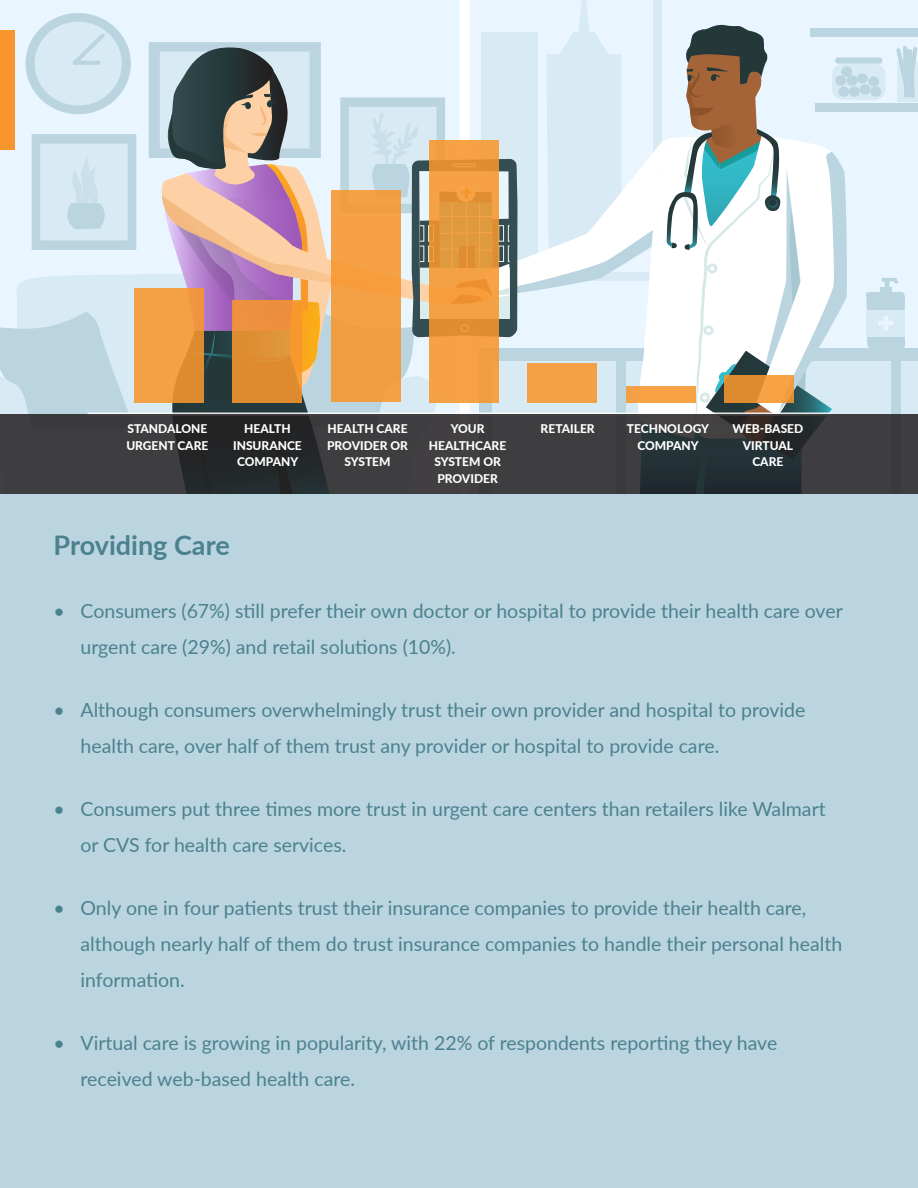
<style>
.page{position:relative;width:918px;height:1188px;background:#fff}
.page>*{position:absolute;margin:0;border:0;box-sizing:border-box;transform-origin:0 0}
.t1{font:700 27px "Lato";color:#4c818f}
.t2{font:19.5px/36px "Lato";color:#4c818f}
.t3{font:800 12px/16.5px "Lato";color:#fff;text-align:center}
</style>
<div class="page">
<div style="left:903px;top:861px;width:15px;height:191px;background:#bad5e0"></div>
<div style="left:0;top:0;width:918px;height:495px;background:#e9f6ff"></div>
<div style="left:767px;top:361px;width:123px;height:134px;background:#d8eaf4"></div>
<div style="left:901px;top:361px;width:17px;height:134px;background:#d8eaf4"></div>
<div style="left:17px;top:274px;width:132px;height:138px;background:#d8eaf4"></div>
<svg style="left:0;top:312px;width:134px;height:102px;background:#c3dbe6"></svg>
<div style="left:811px;top:28px;width:107px;height:9px;background:#bad5e0"></div>
<div style="left:816px;top:104px;width:102px;height:8px;background:#bad5e0"></div>
<svg style="left:896px;top:46px;width:22px;height:56px"></svg>
<div style="left:832px;top:64px;width:54px;height:36px;background:#d8eaf4;border-radius:12px"></div>
<div style="left:857px;top:73px;width:11px;height:11px;background:#bad5e0;border-radius:50%"></div>
<div style="left:868px;top:76px;width:11px;height:11px;background:#bad5e0;border-radius:50%"></div>
<div style="left:847px;top:75px;width:10px;height:11px;background:#bad5e0;border-radius:50%"></div>
<div style="left:841px;top:66px;width:11px;height:11px;background:#bad5e0;border-radius:50%"></div>
<div style="left:870px;top:86px;width:11px;height:11px;background:#bad5e0;border-radius:50%"></div>
<div style="left:860px;top:84px;width:10px;height:11px;background:#bad5e0;border-radius:50%"></div>
<div style="left:849px;top:86px;width:11px;height:11px;background:#bad5e0;border-radius:50%"></div>
<div style="left:835px;top:58px;width:47px;height:6px;background:#bad5e0;border-radius:3px"></div>
<svg style="left:865px;top:278px;width:41px;height:75px"></svg>
<svg style="left:26px;top:13px;width:105px;height:101px"></svg>
<svg style="left:32px;top:134px;width:104px;height:116px;background:#cce1eb"></svg>
<svg style="left:149px;top:0;width:701px;height:414px"></svg>
<svg style="left:88px;top:412px;width:742px;height:2px"></svg>
<svg style="left:134px;top:288px;width:69px;height:114px;background:#ef9b40"></svg>
<svg style="left:232px;top:300px;width:70px;height:102px;background:#e58e33"></svg>
<div style="left:331px;top:191px;width:69px;height:211px;background:#f49f43"></div>
<svg style="left:429px;top:140px;width:70px;height:262px;background:#ed9b3f"></svg>
<div style="left:528px;top:363px;width:69px;height:39px;background:#f4a045"></div>
<div style="left:626px;top:386px;width:69px;height:16px;background:#f8a246"></div>
<div style="left:725px;top:375px;width:69px;height:27px;background:linear-gradient(to right,#d88428,#fba54a)"></div>
<svg style="left:0;top:414px;width:918px;height:81px;background:#37393c"></svg>
<div style="left:0;top:495px;width:917px;height:693px;background:#bad5e0"></div>
<div style="left:0;top:30px;width:15px;height:120px;background:#f8962d"></div>
<p class="t3" style="left:126px;top:420px;width:84px;text-align:left">STANDALONE<br>URGENT CARE</p>
<p class="t3" style="left:233px;top:420px;width:70px">HEALTH<br>INSURANCE<br>COMPANY</p>
<p class="t3" style="left:327px;top:420px;width:82px">HEALTH CARE<br>PROVIDER OR<br>SYSTEM</p>
<p class="t3" style="left:429px;top:420px;width:79px">YOUR<br>HEALTHCARE<br>SYSTEM OR<br>PROVIDER</p>
<p class="t3" style="left:541px;top:420px;width:56px">RETAILER</p>
<p class="t3" style="left:627px;top:420px;width:84px">TECHNOLOGY<br>COMPANY</p>
<p class="t3" style="left:732px;top:420px;width:72px">WEB-BASED<br>VIRTUAL<br>CARE</p>
<h1 class="t1" style="left:54px;top:526px;width:178px">Providing Care</h1>
<p class="t2" style="left:81px;top:592px;width:764px;text-indent:-27px">• Consumers (67%) still prefer their own doctor or hospital to provide their health care over urgent care (29%) and retail solutions (10%).</p>
<p class="t2" style="left:81px;top:691px;width:726px;text-indent:-27px">• Although consumers overwhelmingly trust their own provider and hospital to provide health care, over half of them trust any provider or hospital to provide care.</p>
<p class="t2" style="left:81px;top:790px;width:747px;text-indent:-27px">• Consumers put three times more trust in urgent care centers than retailers like Walmart or CVS for health care services.</p>
<p class="t2" style="left:81px;top:889px;width:763px;text-indent:-27px">• Only one in four patients trust their insurance companies to provide their health care, although nearly half of them do trust insurance companies to handle their personal health information.</p>
<p class="t2" style="left:81px;top:1024px;width:698px;text-indent:-27px">• Virtual care is growing in popularity, with 22% of respondents reporting they have received web-based health care.</p>
</div>
